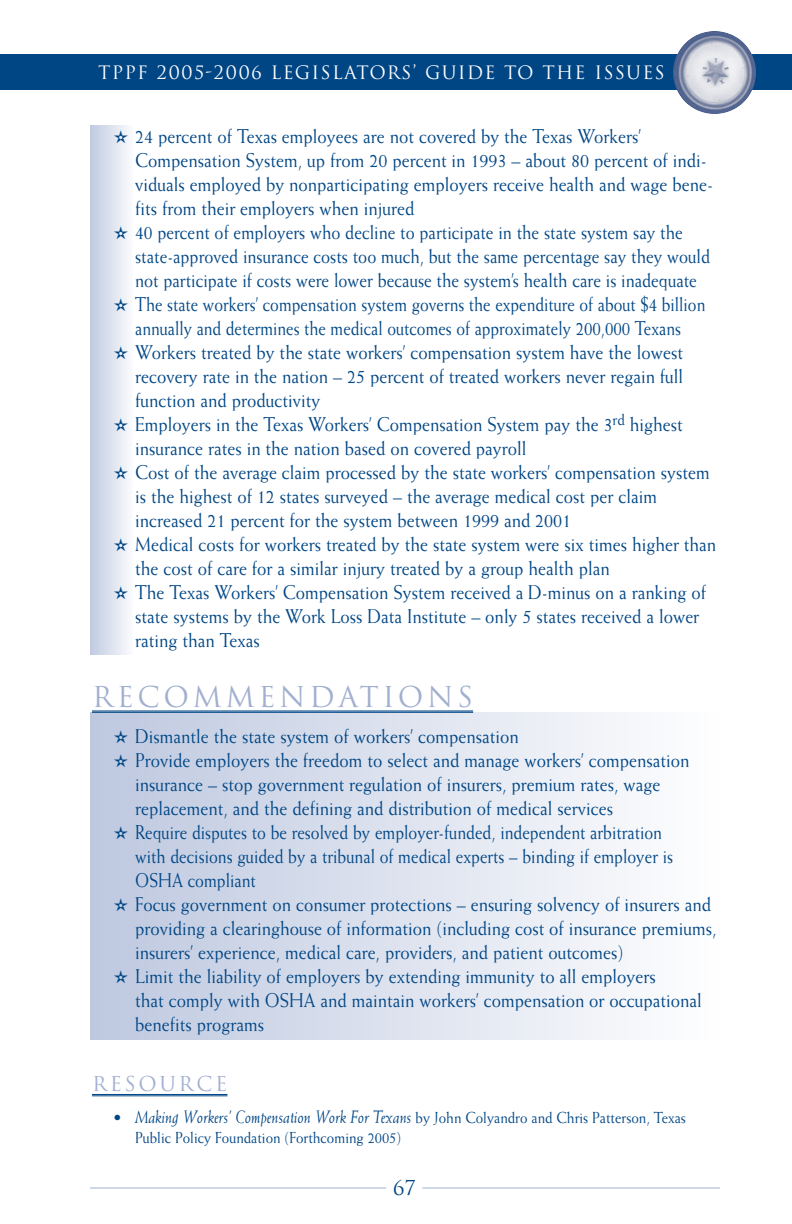
<style>
.page{position:relative;width:792px;height:1224px;background:#fff}
.page>*{position:absolute;margin:0;border:0;box-sizing:border-box;transform-origin:0 0}
.t1{font:28px "Trajan";letter-spacing:.13em;color:#a1afd0}
.t2{font:20px "Weiss";color:#004685;scale:.9 1}
.t3{font:20px "Weiss";color:#004685;scale:.87 1}
.t4{font:20px "Weiss";color:#004685;scale:.85 1}
.t5{font:20px "Weiss";color:#004685;scale:.84 1}
.t6{font:20px "Trajan";letter-spacing:.13em;color:#a1afd0}
.t7{font:20px "Trajan";color:#004685}
.t8{font:18px "Trajan";letter-spacing:.065em;color:#fff}
.t9{font:16px/20px "Weiss";color:#004685}
.s1{font-style:italic;font-size:18px}
</style>
<div class="page">
<hr style="left:90px;top:1188px;width:296px;height:1px;background:#a1afd0">
<hr style="left:422px;top:1188px;width:298px;height:1px;background:#a1afd0">
<div style="left:0;top:54px;width:792px;height:36px;background:#004685"></div>
<img style="left:712px;top:31px;width:42px;height:28px">
<div style="left:90px;top:125px;width:43px;height:530px;background:linear-gradient(to right,#c0cae0,#fbfbfd)"></div>
<div style="left:90px;top:712px;width:630px;height:327px;background:linear-gradient(to right,#bec8df,#fefeff)"></div>
<hr style="left:92px;top:711px;width:381px;height:1px;background:#004685">
<hr style="left:92px;top:712px;width:381px;height:1px;background:#004685">
<hr style="left:92px;top:1094px;width:135px;height:1px;background:#004685">
<hr style="left:92px;top:1095px;width:135px;height:1px;background:#004685">
<p class="t8" style="left:98px;top:62px;width:568px">TPPF 2005-2006 LEGISLATORS’ GUIDE TO THE ISSUES</p>
<p class="t2" style="left:114px;top:128px;width:588px">✫ 24 percent of Texas employees are not covered by the Texas Workers’</p>
<p class="t2" style="left:135px;top:152px;width:637px">Compensation System, up from 20 percent in 1993 – about 80 percent of indi-</p>
<p class="t2" style="left:135px;top:176px;width:644px">viduals employed by nonparticipating employers receive health and wage bene-</p>
<p class="t2" style="left:135px;top:200px;width:312px">fits from their employers when injured</p>
<p class="t3" style="left:114px;top:224px;width:656px">✫ 40 percent of employers who decline to participate in the state system say the</p>
<p class="t3" style="left:135px;top:248px;width:662px">state-approved insurance costs too much, but the same percentage say they would</p>
<p class="t3" style="left:135px;top:272px;width:647px">not participate if costs were lower because the system’s health care is inadequate</p>
<p class="t5" style="left:114px;top:296px;width:706px">✫ The state workers’ compensation system governs the expenditure of about $4 billion</p>
<p class="t5" style="left:135px;top:320px;width:651px">annually and determines the medical outcomes of approximately 200,000 Texans</p>
<p class="t2" style="left:114px;top:344px;width:634px">✫ Workers treated by the state workers’ compensation system have the lowest</p>
<p class="t2" style="left:135px;top:368px;width:611px">recovery rate in the nation – 25 percent of treated workers never regain full</p>
<p class="t2" style="left:135px;top:392px;width:207px">function and productivity</p>
<p class="t2" style="left:114px;top:416px;width:634px">✫ Employers in the Texas Workers’ Compensation System pay the 3<sup>rd</sup> highest</p>
<p class="t2" style="left:135px;top:440px;width:436px">insurance rates in the nation based on covered payroll</p>
<p class="t2" style="left:114px;top:464px;width:664px">✫ Cost of the average claim processed by the state workers’ compensation system</p>
<p class="t2" style="left:135px;top:488px;width:581px">is the highest of 12 states surveyed – the average medical cost per claim</p>
<p class="t2" style="left:135px;top:512px;width:486px">increased 21 percent for the system between 1999 and 2001</p>
<p class="t2" style="left:114px;top:536px;width:671px">✫ Medical costs for workers treated by the state system were six times higher than</p>
<p class="t2" style="left:135px;top:560px;width:529px">the cost of care for a similar injury treated by a group health plan</p>
<p class="t2" style="left:114px;top:584px;width:660px">✫ The Texas Workers’ Compensation System received a D-minus on a ranking of</p>
<p class="t2" style="left:135px;top:608px;width:628px">state systems by the Work Loss Data Institute – only 5 states received a lower</p>
<p class="t2" style="left:135px;top:632px;width:140px">rating than Texas</p>
<h1 class="t1" style="left:92px;top:681px;width:383px">RECOMMENDATIONS</h1>
<p class="t2" style="left:114px;top:728px;width:452px">✫ Dismantle the state system of workers’ compensation</p>
<p class="t2" style="left:114px;top:752px;width:641px">✫ Provide employers the freedom to select and manage workers’ compensation</p>
<p class="t2" style="left:135px;top:776px;width:585px">insurance – stop government regulation of insurers, premium rates, wage</p>
<p class="t2" style="left:135px;top:800px;width:532px">replacement, and the defining and distribution of medical services</p>
<p class="t4" style="left:114px;top:824px;width:647px">✫ Require disputes to be resolved by employer-funded, independent arbitration</p>
<p class="t4" style="left:135px;top:848px;width:634px">with decisions guided by a tribunal of medical experts – binding if employer is</p>
<p class="t4" style="left:135px;top:872px;width:144px">OSHA compliant</p>
<p class="t2" style="left:114px;top:896px;width:666px">✫ Focus government on consumer protections – ensuring solvency of insurers and</p>
<p class="t2" style="left:135px;top:920px;width:647px">providing a clearinghouse of information (including cost of insurance premiums,</p>
<p class="t2" style="left:135px;top:944px;width:544px">insurers’ experience, medical care, providers, and patient outcomes)</p>
<p class="t2" style="left:114px;top:968px;width:604px">✫ Limit the liability of employers by extending immunity to all employers</p>
<p class="t2" style="left:135px;top:992px;width:631px">that comply with OSHA and maintain workers’ compensation or occupational</p>
<p class="t2" style="left:135px;top:1016px;width:145px">benefits programs</p>
<p class="t6" style="left:92px;top:1072px;width:137px">RESOURCE</p>
<p class="t9" style="left:135px;top:1108px;width:552px;text-indent:-22px">• <span class="s1">Making Workers’ Compensation Work For Texans</span> by John Colyandro and Chris Patterson, Texas<br>Public Policy Foundation (Forthcoming 2005)</p>
<p class="t7" style="left:393px;top:1177px;width:25px">67</p>
</div>
